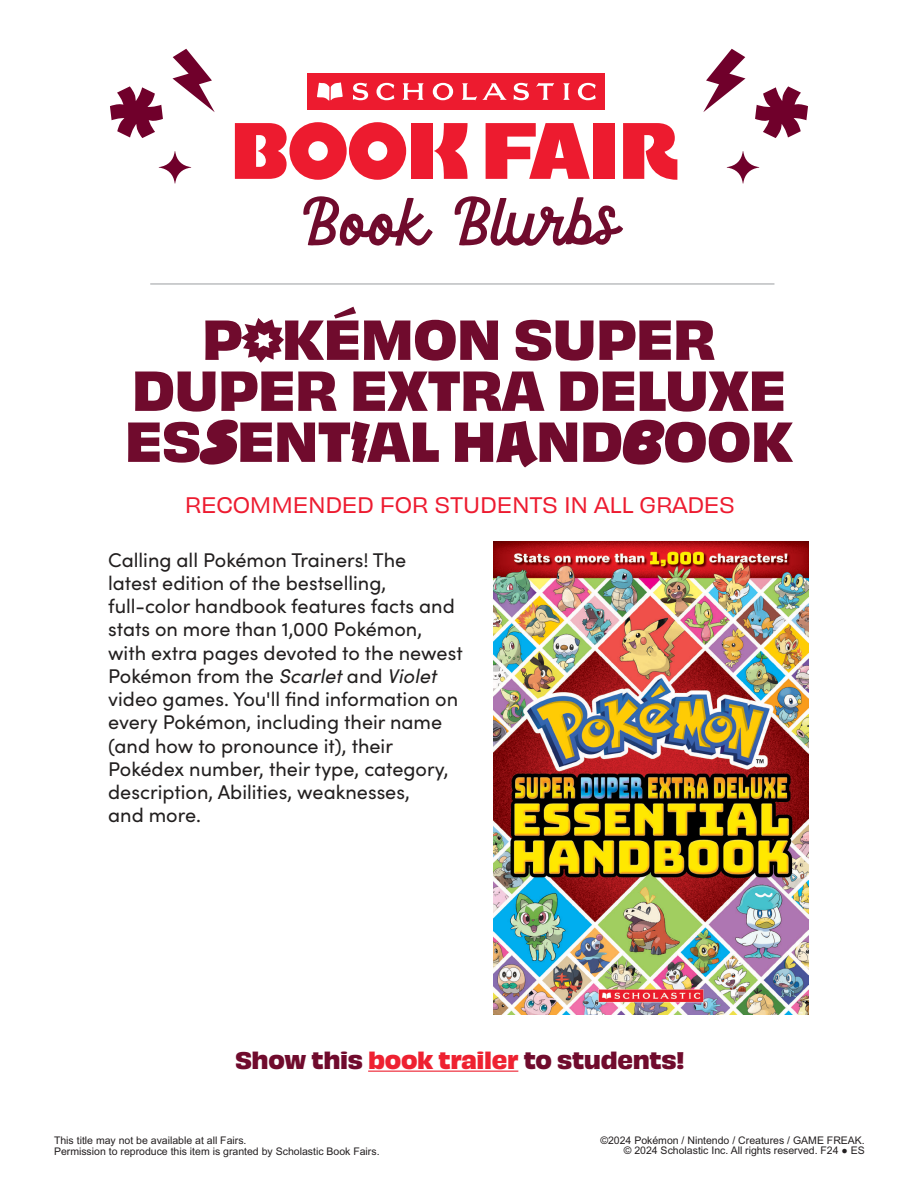
<style>
.page{position:relative;width:918px;height:1188px;background:#fff}
.page>*{position:absolute;margin:0;border:0;box-sizing:border-box;transform-origin:0 0}
.t1{font:71.25px "Jungle Giant Script";color:#700b2d}
.t2{font:52.5px/51px "Obviously Ruckus";letter-spacing:-.015em;color:#700b2d;text-align:center}
.t3{font:700 22.5px "Obviously";letter-spacing:-.015em;color:#700b2d}
.t4{font:21px "Obviously";letter-spacing:-.015em;color:#ed1b30}
.t5{font:19.8px/23.2px "Sofia Pro";color:#221f1f}
.t6{font:10.5px/10.5px "Arial MT Std";color:#231f20}
.s1{font-family:"Obviously";font-weight:700}
.s2{font-style:italic}
.s3{color:#ee2131}
.s4{font-family:"Arial Narrow"}
</style>
<div class="page">
<svg style="left:159px;top:151px;width:32px;height:33px"></svg>
<svg style="left:173px;top:49px;width:42px;height:63px"></svg>
<svg style="left:110px;top:86px;width:53px;height:52px"></svg>
<svg style="left:727px;top:151px;width:32px;height:33px"></svg>
<svg style="left:703px;top:49px;width:42px;height:63px"></svg>
<svg style="left:755px;top:86px;width:53px;height:52px"></svg>
<div style="left:411px;top:123px;width:21px;height:56px;background:#ed1b2f"></div>
<svg style="left:434px;top:123px;width:34px;height:56px"></svg>
<div style="left:593px;top:123px;width:22px;height:56px;background:#ed1b2f"></div>
<svg style="left:486px;top:123px;width:104px;height:56px"></svg>
<svg style="left:623px;top:123px;width:54px;height:57px"></svg>
<svg style="left:235px;top:122px;width:171px;height:58px"></svg>
<div style="left:307px;top:74px;width:298px;height:36px;background:#ed1b2f"></div>
<svg style="left:317px;top:82px;width:26px;height:19px"></svg>
<svg style="left:353px;top:83px;width:243px;height:17px"></svg>
<hr style="left:150px;top:283px;width:624px;height:2px;background:#bcbec0">
<img style="left:494px;top:541px;width:314px;height:473px">
<hr style="left:368px;top:1071px;width:150px;height:1px;background:#ee2131">
<h1 class="t1" style="left:299px;top:181px;width:328px">Book Blurbs</h1>
<p class="t2" style="left:125px;top:315px;width:670px">POK<span class="s1">É</span>MON SUPER<br>DUPER EXTRA DELUXE<br>ESSENTIAL HANDBOOK</p>
<p class="t4" style="left:185px;top:489px;width:552px">RECOMMENDED FOR STUDENTS IN ALL GRADES</p>
<p class="t5" style="left:108px;top:547px;width:356px">Calling all Pokémon Trainers! The<br>latest edition of the bestselling, full-color handbook features facts and stats on more than 1,000 Pokémon, with extra pages devoted to the newest Pokémon from the <span class="s2">Scarlet</span> and <span class="s2">Violet </span>video games. You'll find information on every Pokémon, including their name (and how to pronounce it), their Pokédex number, their type, category, description, Abilities, weaknesses,<br>and more.</p>
<p class="t3" style="left:235px;top:1042px;width:451px">Show this <span class="s3">book trailer</span> to students!</p>
<p class="t6" style="left:600px;top:1135px;width:266px">©2024 Pokémon / Nintendo / Creatures / GAME FREAK.</p>
<p class="t6" style="left:54px;top:1135px;width:327px">This title may not be available at all Fairs.<br>Permission to reproduce this item is granted by Scholastic Book Fairs.</p>
<p class="t6" style="left:624px;top:1145px;width:243px">© 2024 Scholastic Inc. All rights reserved. F24 <span class="s4">●</span> ES</p>
</div>
